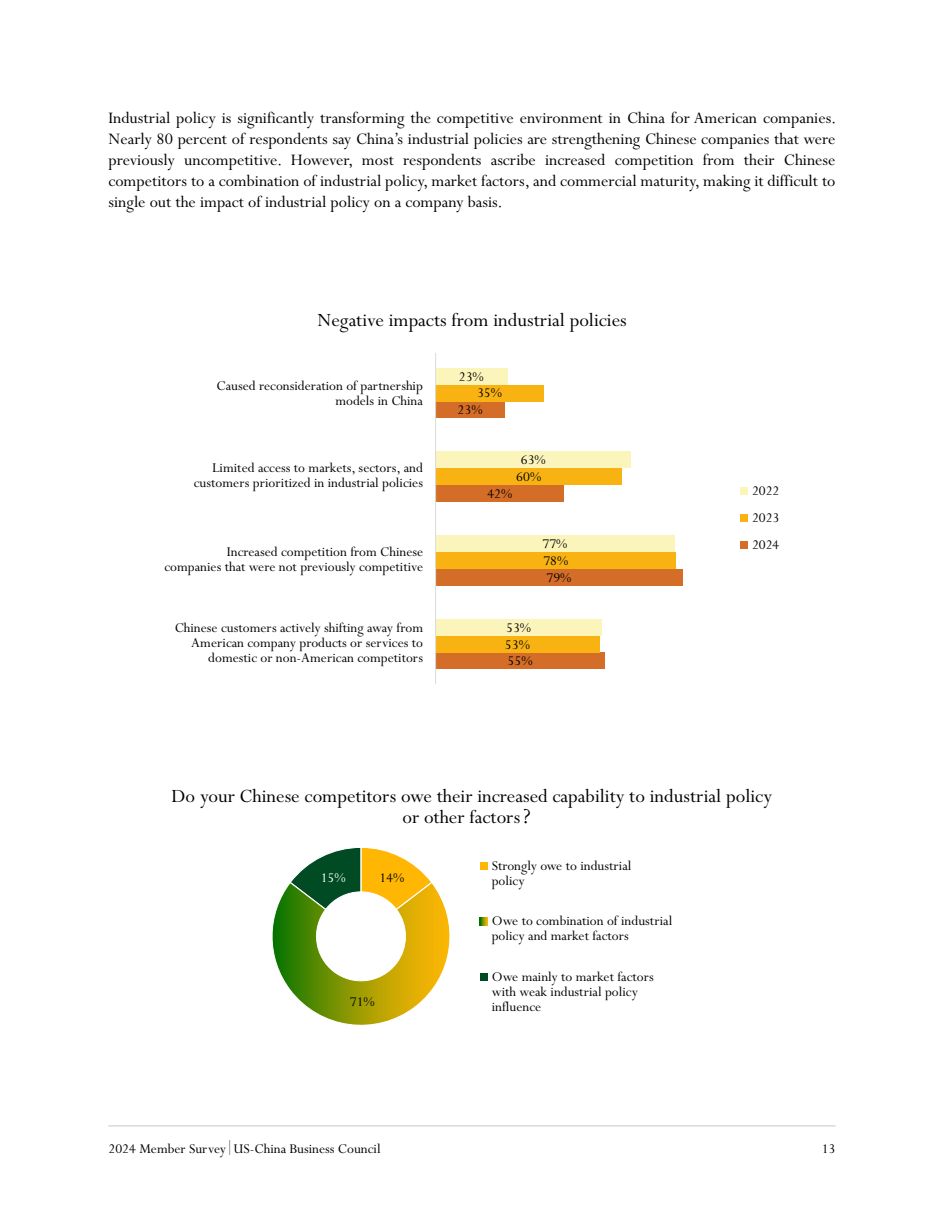
<style>
.page{position:relative;width:944px;height:1214px;background:#fff}
.page>*{position:absolute;margin:0;border:0;box-sizing:border-box;transform-origin:0 0}
.t1{font:21px/21px "Perpetua";color:#000;text-align:center}
.t2{font:18px/21px "Perpetua";color:#000;text-align:justify}
.t3{font:15px/15px "Perpetua";color:#000}
.t4{font:15px "Perpetua";color:#fff}
.s1{font-family:"Adobe Song Std";font-weight:300}
.s2{font-family:"Fang Song"}
</style>
<div class="page">
<div style="left:740px;top:487px;width:8px;height:8px;background:#fcf5bb"></div>
<div style="left:740px;top:514px;width:8px;height:8px;background:#f8b313"></div>
<div style="left:740px;top:541px;width:8px;height:8px;background:#d46d27"></div>
<div style="left:435px;top:368px;width:72px;height:16px;background:#fcf5bb"></div>
<div style="left:435px;top:401px;width:70px;height:17px;background:#d46d27"></div>
<div style="left:435px;top:384px;width:109px;height:17px;background:#f8b313"></div>
<div style="left:435px;top:451px;width:196px;height:17px;background:#fcf5bb"></div>
<div style="left:435px;top:485px;width:129px;height:17px;background:#d46d27"></div>
<div style="left:435px;top:468px;width:187px;height:17px;background:#f8b313"></div>
<div style="left:435px;top:535px;width:239px;height:17px;background:#fcf5bb"></div>
<div style="left:435px;top:569px;width:247px;height:16px;background:#d46d27"></div>
<div style="left:435px;top:552px;width:241px;height:17px;background:#f8b313"></div>
<div style="left:435px;top:619px;width:167px;height:17px;background:#fcf5bb"></div>
<div style="left:435px;top:652px;width:170px;height:17px;background:#d46d27"></div>
<div style="left:435px;top:636px;width:164px;height:16px;background:#f8b313"></div>
<hr style="left:435px;top:353px;width:1px;height:331px;background:#dbdbdb">
<svg style="left:272px;top:847px;width:178px;height:179px"></svg>
<div style="left:480px;top:861px;width:8px;height:8px;background:#ffb703"></div>
<div style="left:480px;top:972px;width:8px;height:8px;background:#004b23"></div>
<svg style="left:480px;top:917px;width:8px;height:8px"></svg>
<hr style="left:108px;top:1125px;width:727px;height:1px;background:#dbdbdb">
<p class="t2" style="left:108px;top:108px;width:729px">Industrial policy is significantly transforming the competitive environment in China for American companies.<br>Nearly 80 percent of respondents say China’s industrial policies are strengthening Chinese companies that were previously uncompetitive. However, most respondents ascribe increased competition from their Chinese competitors to a combination of industrial policy, market factors, and commercial maturity, making it difficult to single out the impact of industrial policy on a company basis.</p>
<h1 class="t1" style="left:317px;top:310px;width:311px">Negative impacts from industrial policies</h1>
<p class="t3" style="left:216px;top:379px;width:208px;text-align:right">Caused reconsideration of partnership models in China</p>
<p class="t3" style="left:459px;top:369px;width:26px">23%</p>
<p class="t3" style="left:477px;top:386px;width:26px">35%</p>
<p class="t3" style="left:457px;top:403px;width:26px">23%</p>
<p class="t3" style="left:194px;top:461px;width:231px;text-align:right">Limited access to markets, sectors, and customers prioritized in industrial policies</p>
<p class="t3" style="left:516px;top:452px;width:31px;line-height:16.8px;text-align:center">63%<br>60%</p>
<p class="t3" style="left:487px;top:486px;width:26px">42%</p>
<p class="t3" style="left:164px;top:544px;width:260px;text-align:right">Increased competition from Chinese<br>companies that were not previously competitive</p>
<p class="t3" style="left:542px;top:536px;width:30px;line-height:16.8px">77%<br>78%<br>79%</p>
<p class="t3" style="left:175px;top:621px;width:250px;text-align:right">Chinese customers actively shifting away from<br>American company products or services to domestic or non-American competitors</p>
<p class="t3" style="left:505px;top:619px;width:29px;line-height:16.8px">53%<br>53%<br>55%</p>
<p class="t3" style="left:752px;top:478px;width:29px;line-height:27px;text-align:justify">2022<br>2023<br>2024</p>
<h1 class="t1" style="left:172px;top:786px;width:602px">Do your Chinese competitors owe their increased capability to industrial policy or other factors<span class="s1">？</span></h1>
<p class="t3" style="left:492px;top:858px;width:141px">Strongly owe to industrial policy</p>
<p class="t3" style="left:492px;top:914px;width:182px">Owe to combination of industrial policy and market factors</p>
<p class="t3" style="left:492px;top:969px;width:164px">Owe mainly to market factors with weak industrial policy influence</p>
<p class="t4" style="left:321px;top:870px;width:26px">15%</p>
<p class="t3" style="left:379px;top:871px;width:26px">14%</p>
<p class="t3" style="left:350px;top:995px;width:26px">71%</p>
<p class="t3" style="left:108px;top:1142px;width:274px">2024 Member Survey<span class="s2">|</span>US-China Business Council</p>
<p class="t3" style="left:821px;top:1142px;width:15px">13</p>
</div>
